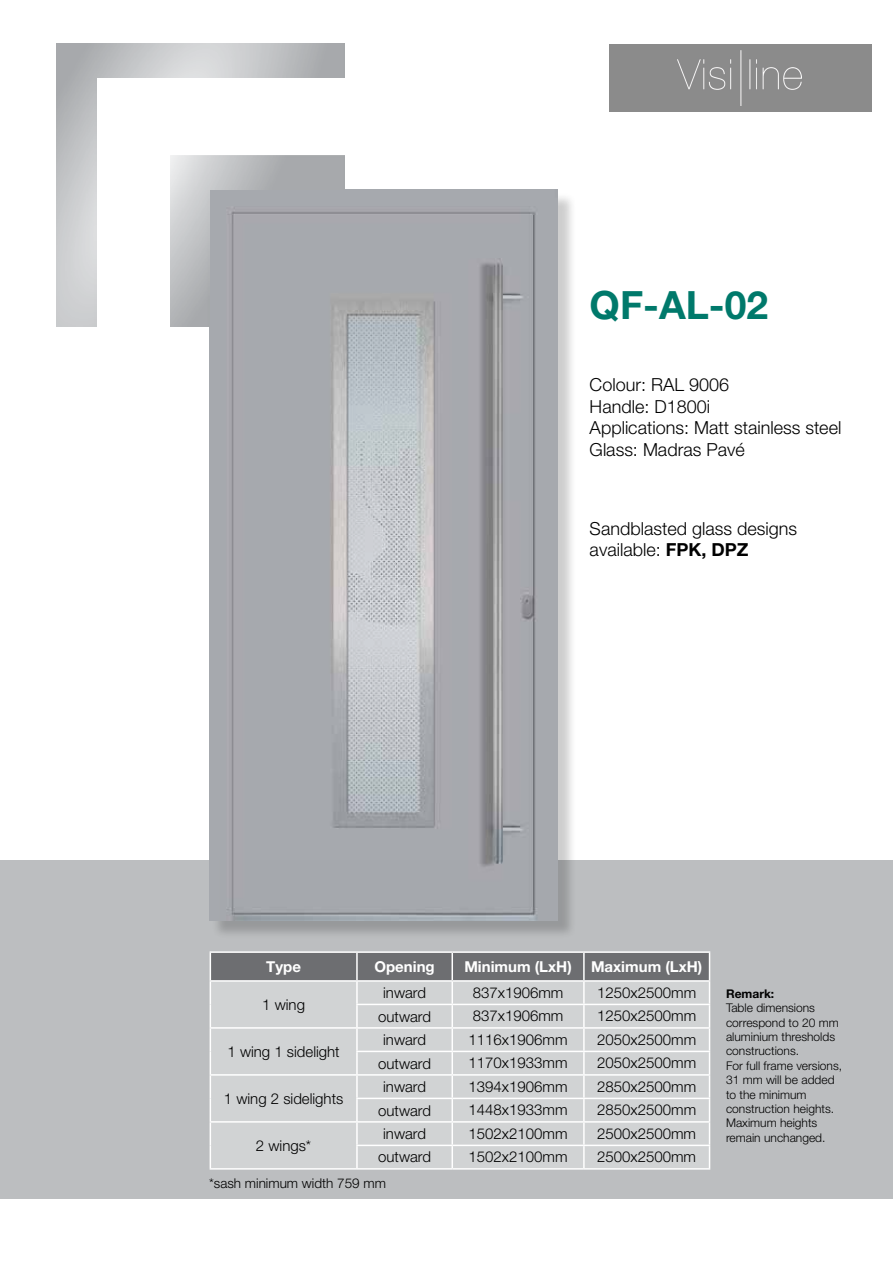
<style>
.page{position:relative;width:893px;height:1263px;background:#fff}
.page>*{position:absolute;margin:0;border:0;box-sizing:border-box;transform-origin:0 0}
.t1{font:700 39px "Helvetica Neue LT Pro";color:#00796b}
.t2{font:300 18px/21.6px "Helvetica Neue LT Pro";color:#000}
.t3{font:300 15px "Helvetica Neue LT Pro";color:#000}
.t4{font:700 15px "Helvetica Neue LT Pro";color:#fff}
.t5{font:300 13.5px "Helvetica Neue LT Pro";color:#000}
.t6{font:300 12px/14.4px "Helvetica Neue LT Pro";color:#000}
.t7{font:700 12px "Helvetica Neue LT Pro";color:#000}
.s1{font-weight:700}
</style>
<div class="page">
<div style="left:0;top:860px;width:893px;height:338px;background:#bcbec0"></div>
<div style="left:211px;top:192px;width:365px;height:747px;background:#000;opacity:.2"></div>
<img style="left:209px;top:190px;width:349px;height:730px">
<hr style="left:210px;top:951px;width:147px;height:2px;background:#fff">
<hr style="left:357px;top:951px;width:95px;height:2px;background:#fff">
<hr style="left:452px;top:951px;width:132px;height:2px;background:#fff">
<hr style="left:584px;top:951px;width:126px;height:2px;background:#fff">
<svg style="left:210px;top:952px;width:500px;height:216px;background:#c7c9ca"></svg>
<hr style="left:210px;top:1168px;width:147px;height:1px;background:#fff">
<hr style="left:357px;top:1168px;width:95px;height:1px;background:#fff">
<hr style="left:452px;top:1168px;width:132px;height:1px;background:#fff">
<hr style="left:584px;top:1168px;width:126px;height:1px;background:#fff">
<div style="left:610px;top:45px;width:261px;height:67px;background:#8b8b8b"></div>
<h1 class="t1" style="left:590px;top:281px;width:180px">QF-AL-02</h1>
<p class="t2" style="left:590px;top:373px;width:253px">Colour: RAL 9006<br>Handle: D1800i<br>Applications: Matt stainless steel<br>Glass: Madras Pavé</p>
<p class="t2" style="left:590px;top:517px;width:209px">Sandblasted glass designs available: <span class="s1">FPK, DPZ</span></p>
<p class="t4" style="left:266px;top:957px;width:36px">Type</p>
<p class="t4" style="left:374px;top:957px;width:62px">Opening</p>
<p class="t4" style="left:464px;top:957px;width:109px">Minimum (LxH)</p>
<p class="t4" style="left:591px;top:957px;width:113px">Maximum (LxH)</p>
<p class="t3" style="left:262px;top:995px;width:44px">1 wing</p>
<p class="t3" style="left:383px;top:983px;width:44px">inward</p>
<p class="t3" style="left:473px;top:983px;width:92px">837x1906mm</p>
<p class="t3" style="left:597px;top:983px;width:100px">1250x2500mm</p>
<p class="t3" style="left:378px;top:1007px;width:54px">outward</p>
<p class="t3" style="left:473px;top:1007px;width:92px">837x1906mm</p>
<p class="t3" style="left:597px;top:1007px;width:100px">1250x2500mm</p>
<p class="t3" style="left:227px;top:1042px;width:114px">1 wing 1 sidelight</p>
<p class="t3" style="left:224px;top:1089px;width:121px">1 wing 2 sidelights</p>
<p class="t3" style="left:256px;top:1136px;width:57px">2 wings*</p>
<p class="t3" style="left:383px;top:1030px;width:44px">inward</p>
<p class="t3" style="left:469px;top:1030px;width:100px">1116x1906mm</p>
<p class="t3" style="left:597px;top:1030px;width:100px">2050x2500mm</p>
<p class="t3" style="left:378px;top:1054px;width:54px">outward</p>
<p class="t3" style="left:469px;top:1053px;width:100px">1170x1933mm</p>
<p class="t3" style="left:597px;top:1053px;width:100px">2050x2500mm</p>
<p class="t3" style="left:383px;top:1077px;width:44px">inward</p>
<p class="t3" style="left:469px;top:1077px;width:100px">1394x1906mm</p>
<p class="t3" style="left:597px;top:1077px;width:100px">2850x2500mm</p>
<p class="t3" style="left:378px;top:1101px;width:54px">outward</p>
<p class="t3" style="left:469px;top:1100px;width:100px">1448x1933mm</p>
<p class="t3" style="left:597px;top:1100px;width:100px">2850x2500mm</p>
<p class="t3" style="left:383px;top:1124px;width:44px">inward</p>
<p class="t3" style="left:469px;top:1124px;width:100px">1502x2100mm</p>
<p class="t3" style="left:597px;top:1124px;width:100px">2500x2500mm</p>
<p class="t3" style="left:378px;top:1148px;width:54px">outward</p>
<p class="t3" style="left:469px;top:1147px;width:100px">1502x2100mm</p>
<p class="t3" style="left:597px;top:1147px;width:100px">2500x2500mm</p>
<p class="t5" style="left:209px;top:1175px;width:178px">*sash minimum width 759 mm</p>
<p class="t7" style="left:726px;top:986px;width:50px">Remark:</p>
<p class="t6" style="left:726px;top:1000px;width:118px">Table dimensions correspond to 20 mm aluminium thresholds constructions.<br>For full frame versions,<br>31 mm will be added to the minimum construction heights.<br>Maximum heights remain unchanged.</p>
</div>
